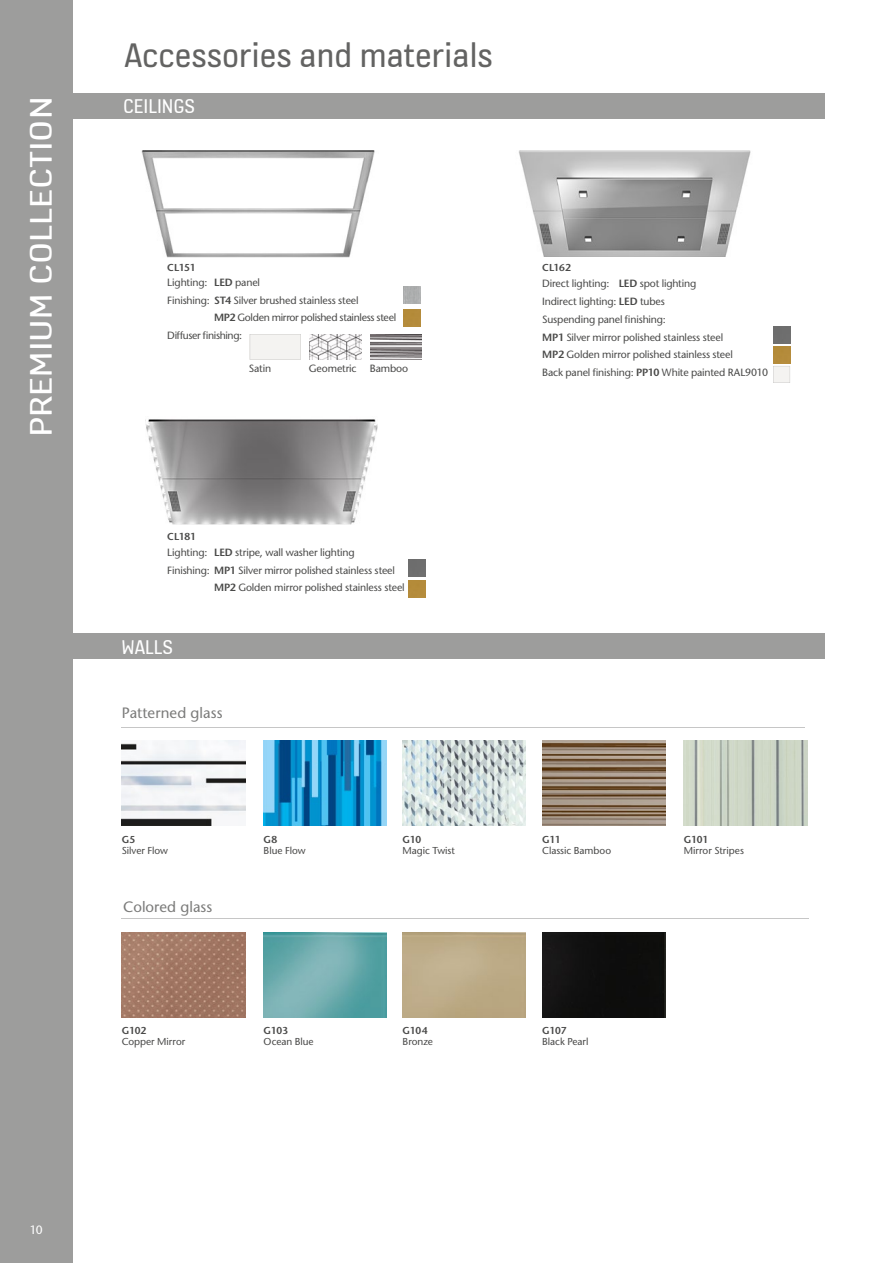
<style>
.page{position:relative;width:893px;height:1263px;background:#fff}
.page>*{position:absolute;margin:0;border:0;box-sizing:border-box;transform-origin:0 0}
.t1{font:36px "KONE Information v 13";color:#636362}
.t2{font:33px "KONE Information v 13";color:#fff;scale:1.25 1}
.t3{font:21px "KONE Information v 13";color:#fff}
.t4{font:15px "Stone Sans";letter-spacing:.005em;color:#7b7b7a}
.t5{font:12px "Stone Sans";color:#fff}
.t6{font:10.5px/17.7px "Stone Sans";letter-spacing:-.015em;color:#494948}
.t7{font:10.5px "Stone Sans";letter-spacing:-.035em;color:#494948}
.t8{font:10.05px "Stone Sans";letter-spacing:-.005em;color:#494948}
.t9{font:600 10.05px "Stone Sans";letter-spacing:-.01em;color:#494948}
.s1{font-weight:600}
.s2{color:#7b7b7a}
</style>
<div class="page">
<img style="left:684px;top:741px;width:123px;height:85px">
<img style="left:141px;top:150px;width:234px;height:108px">
<img style="left:146px;top:419px;width:232px;height:106px">
<img style="left:519px;top:150px;width:232px;height:107px">
<div style="left:0;top:0;width:72px;height:1263px;background:#9d9d9c"></div>
<img style="left:773px;top:346px;width:17px;height:17px">
<img style="left:409px;top:580px;width:17px;height:17px">
<div style="left:61px;top:94px;width:764px;height:25px;background:#9d9d9c"></div>
<div style="left:63px;top:634px;width:762px;height:25px;background:#9d9d9c"></div>
<hr style="left:122px;top:727px;width:683px;height:1px;background:#c6c6c6">
<hr style="left:122px;top:918px;width:687px;height:1px;background:#c6c6c6">
<img style="left:542px;top:932px;width:123px;height:85px">
<img style="left:122px;top:932px;width:123px;height:85px">
<img style="left:264px;top:932px;width:123px;height:85px">
<img style="left:122px;top:741px;width:123px;height:85px">
<img style="left:264px;top:741px;width:123px;height:85px">
<img style="left:542px;top:741px;width:123px;height:85px">
<img style="left:403px;top:741px;width:123px;height:85px">
<svg style="left:773px;top:366px;width:17px;height:17px"></svg>
<img style="left:404px;top:287px;width:17px;height:17px">
<img style="left:404px;top:309px;width:17px;height:17px">
<img style="left:310px;top:334px;width:51px;height:26px">
<img style="left:370px;top:334px;width:51px;height:26px">
<svg style="left:250px;top:334px;width:51px;height:26px"></svg>
<h2 class="t2" style="left:19px;top:437px;width:274px;rotate:-90deg">PREMIUM COLLECTION</h2>
<h1 class="t1" style="left:124px;top:31px;width:370px">Accessories and materials</h1>
<h3 class="t3" style="left:123px;top:92px;width:73px">CEILINGS</h3>
<p class="t9" style="left:167px;top:262px;width:30px">CL151</p>
<p class="t6" style="left:167px;top:273px;width:94px">Lighting: <span class="s1">LED</span> panel</p>
<p class="t6" style="left:167px;top:291px;width:193px">Finishing: <span class="s1">ST4</span> Silver brushed stainless steel</p>
<p class="t6" style="left:214px;top:309px;width:184px"><span class="s1">MP2</span> Golden mirror polished stainless steel</p>
<p class="t7" style="left:167px;top:329px;width:76px">Diffuser finishing:</p>
<p class="t6" style="left:249px;top:360px;width:24px">Satin</p>
<p class="t6" style="left:309px;top:360px;width:101px">Geometric Bamboo</p>
<p class="t9" style="left:542px;top:262px;width:30px">CL162</p>
<p class="t6" style="left:542px;top:275px;width:227px">Direct lighting: <span class="s1">LED</span> spot lighting<br>Indirect lighting: <span class="s1">LED</span> tubes<br>Suspending panel finishing:<br><span class="s1">MP1</span> Silver mirror polished stainless steel<br><span class="s1">MP2</span> Golden mirror polished stainless steel<br>Back panel finishing: <span class="s1">PP10</span> White painted RAL9010</p>
<p class="t9" style="left:167px;top:530px;width:30px">CL181</p>
<p class="t6" style="left:167px;top:543px;width:189px">Lighting: <span class="s1">LED</span> stripe, wall washer lighting</p>
<p class="t6" style="left:167px;top:561px;width:229px">Finishing: <span class="s1">MP1</span> Silver mirror polished stainless steel</p>
<p class="t6" style="left:214px;top:579px;width:192px"><span class="s1">MP2</span> Golden mirror polished stainless steel</p>
<h3 class="t3" style="left:122px;top:633px;width:53px">WALLS</h3>
<h3 class="t4" style="left:122px;top:704px;width:102px">Patterned glass</h3>
<p class="t9" style="left:122px;top:833px;width:15px">G5</p>
<p class="t8" style="left:122px;top:845px;width:48px">Silver Flow</p>
<h3 class="t4" style="left:123px;top:898px;width:91px">Colored glass</h3>
<p class="t9" style="left:122px;top:1024px;width:26px">G102</p>
<p class="t8" style="left:122px;top:1035px;width:65px">Copper Mirror</p>
<p class="t9" style="left:264px;top:833px;width:15px">G8</p>
<p class="t8" style="left:264px;top:845px;width:44px">Blue Flow</p>
<p class="t9" style="left:264px;top:1024px;width:26px">G103</p>
<p class="t8" style="left:264px;top:1035px;width:52px">Ocean Blue</p>
<p class="t9" style="left:403px;top:833px;width:20px">G10</p>
<p class="t8" style="left:403px;top:845px;width:54px">Magic Twist</p>
<p class="t9" style="left:403px;top:1024px;width:26px">G104</p>
<p class="t8" style="left:403px;top:1035px;width:32px">Bronze</p>
<p class="t9" style="left:542px;top:833px;width:20px">G11</p>
<p class="t8" style="left:542px;top:845px;width:70px">Classic Bamboo</p>
<p class="t9" style="left:542px;top:1024px;width:26px">G107</p>
<p class="t8" style="left:542px;top:1035px;width:48px">Black Pearl</p>
<p class="t9" style="left:684px;top:833px;width:26px">G101</p>
<p class="t8" style="left:684px;top:845px;width:62px">Mirror Stripes</p>
<p class="t5" style="left:30px;top:1223px;width:32px">10 <span class="s2">10</span></p>
</div>
